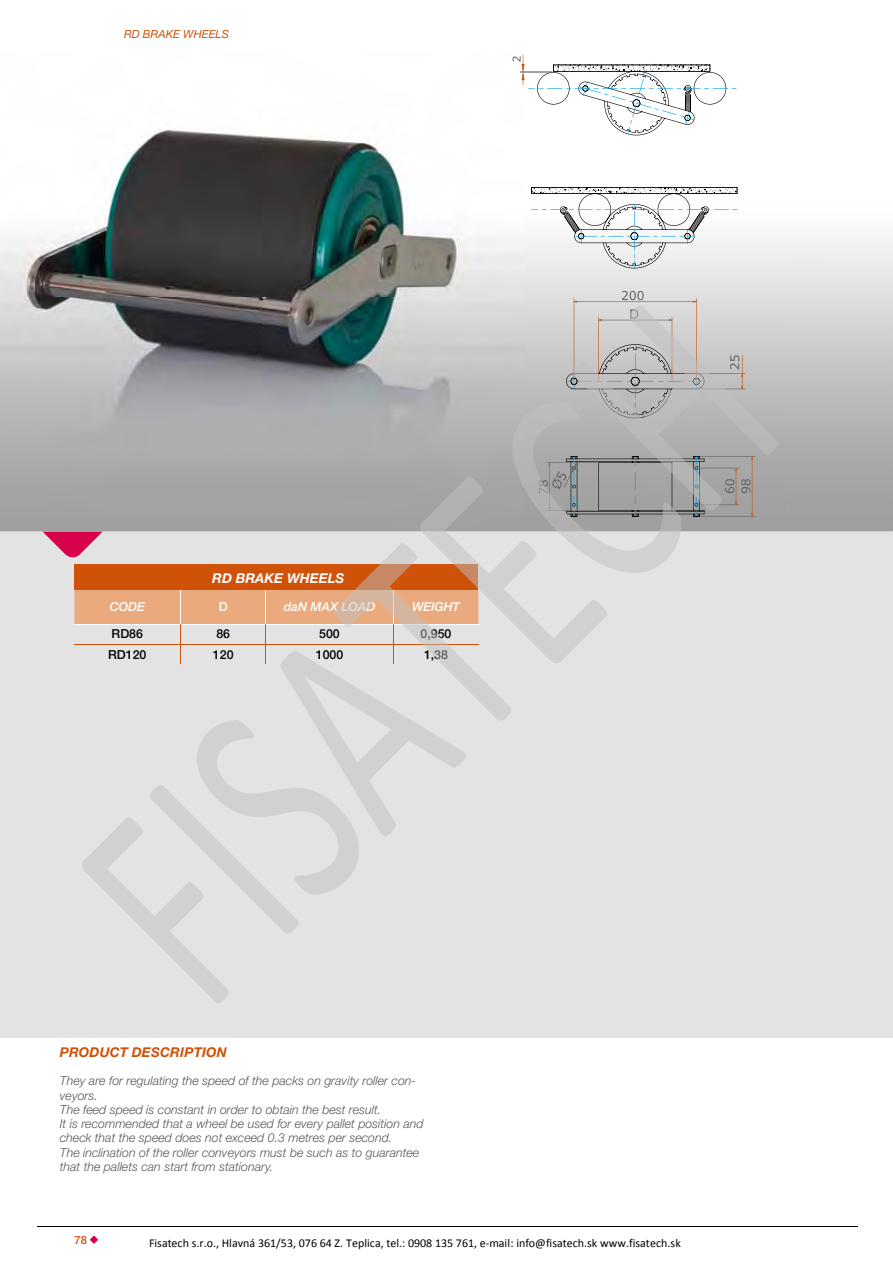
<style>
.page{position:relative;width:893px;height:1263px;background:#fff}
.page>*{position:absolute;margin:0;border:0;box-sizing:border-box;transform-origin:0 0}
.t1{font:italic 700 13.5px "Helvetica Neue LT Std";letter-spacing:.01em;color:#cf5208}
.t2{font:italic 700 13.5px "Helvetica Neue LT Std";color:#fff}
.t3{font:italic 300 12.3px/14.2px "Helvetica Neue LT Std";color:#575756}
.t4{font:500 12.3px "Helvetica Neue LT Std";color:#000}
.t5{font:italic 500 12.3px "Helvetica Neue LT Std";color:#fff}
.t6{font:500 12.3px "Helvetica Neue LT Std";color:#fff}
.t7{font:12px "Calibri";color:#000}
.t8{font:italic 11.25px "Helvetica Neue LT Std";color:#cf5208}
.t9{font:500 11.25px "Helvetica Neue LT Std";color:#cf5208}
</style>
<div class="page">
<img style="left:0;top:54px;width:893px;height:477px">
<svg style="left:90px;top:1235px;width:8px;height:9px"></svg>
<div style="left:0;top:531px;width:893px;height:506px;background:#e3e3e3"></div>
<svg style="left:512px;top:55px;width:225px;height:213px"></svg>
<svg style="left:74px;top:291px;width:704px;height:712px;background:#ccc8c6"></svg>
<hr style="left:37px;top:1226px;width:820px;height:1px;background:#000">
<p class="t8" style="left:124px;top:27px;width:107px">RD BRAKE WHEELS</p>
<p class="t2" style="left:212px;top:570px;width:134px">RD BRAKE WHEELS</p>
<p class="t5" style="left:110px;top:600px;width:37px">CODE</p>
<p class="t6" style="left:219px;top:600px;width:10px">D</p>
<p class="t5" style="left:284px;top:600px;width:93px">daN MAX LOAD</p>
<p class="t5" style="left:412px;top:600px;width:49px">WEIGHT</p>
<p class="t4" style="left:112px;top:627px;width:33px">RD86</p>
<p class="t4" style="left:216px;top:627px;width:15px">86</p>
<p class="t4" style="left:319px;top:627px;width:22px">500</p>
<p class="t4" style="left:421px;top:627px;width:32px">0,950</p>
<p class="t4" style="left:108px;top:647px;width:40px">RD120</p>
<p class="t4" style="left:213px;top:647px;width:22px">120</p>
<p class="t4" style="left:316px;top:647px;width:29px">1000</p>
<p class="t4" style="left:424px;top:647px;width:26px">1,38</p>
<p class="t1" style="left:60px;top:1043px;width:169px">PRODUCT DESCRIPTION</p>
<p class="t3" style="left:60px;top:1073px;width:365px">They are for regulating the speed of the packs on gravity roller con&shy;veyors.<br>The feed speed is constant in order to obtain the best result.<br>It is recommended that a wheel be used for every pallet position and check that the speed does not exceed 0.3 metres per second.<br>The inclination of the roller conveyors must be such as to guarantee that the pallets can start from stationary.</p>
<p class="t9" style="left:74px;top:1233px;width:14px">78</p>
<p class="t7" style="left:149px;top:1235px;width:533px">Fisatech s.r.o., Hlavná 361/53, 076 64 Z. Teplica, tel.: 0908 135 761, e-mail: info@fisatech.sk www.fisatech.sk</p>
</div>
